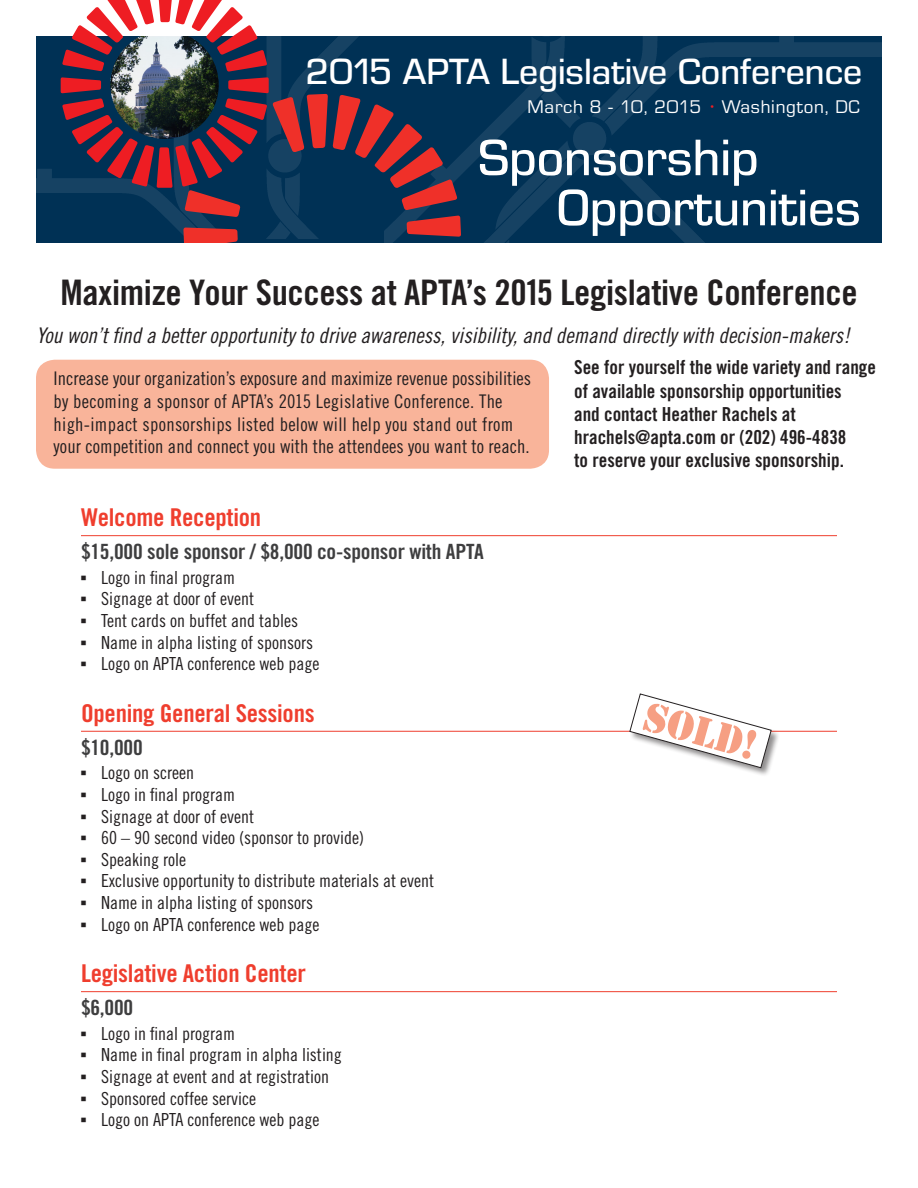
<style>
.page{position:relative;width:918px;height:1188px;background:#fff}
.page>*{position:absolute;margin:0;border:0;box-sizing:border-box;transform-origin:0 0}
.t1{font:53.25px/50.1px "Eurostile Mdm";color:#fff}
.t2{font:42.6px "Stencil";color:#f69f83}
.t3{font:37.95px "Eurostile Mdm";color:#fff}
.Heading_3{font:35.1px "Trade Gothic Bold Cond Twenty";letter-spacing:-.01em;color:#231f20;scale:1.04 1}
.Heading_3-2{font:24.6px "Trade Gothic Bold Cond Twenty";letter-spacing:-.01em;color:#ef3e2e;scale:1.04 1}
.t4{font:italic 21.6px "Trade Gothic Cond Eighteen";color:#231f20}
.Heading_3-3{font:21px "Trade Gothic Bold Cond Twenty";letter-spacing:-.01em;color:#3e3e3f;scale:1.04 1}
.t5{font:19.35px/23.1px "Trade Gothic Bold Cond Twenty";color:#231f20}
.t6{font:19.05px "Eurostile Rmn";letter-spacing:.04em;color:#fff}
.t7{font:18.75px/22.5px "Trade Gothic Cond Eighteen";letter-spacing:.005em;color:#231f20}
.t8{font:18px/21.6px "Trade Gothic Cond Eighteen";color:#231f20}
.s1{color:#ee1d23}
.s2{font-family:"Universal Newswith Comm Pi"}
</style>
<div class="page">
<img style="left:461px;top:36px;width:421px;height:207px">
<img style="left:36px;top:36px;width:25px;height:203px">
<svg style="left:61px;top:0;width:400px;height:243px;background:#5a4d62"></svg>
<hr style="left:81px;top:535px;width:756px;height:1px;background:#ef3e2e">
<hr style="left:81px;top:731px;width:756px;height:1px;background:#ef3e2e">
<hr style="left:81px;top:991px;width:756px;height:1px;background:#ef3e2e">
<div style="left:36px;top:360px;width:513px;height:109px;background:#f9b49a;border-radius:19px"></div>
<div style="left:630px;top:694px;width:150px;height:83px;background:#231f20;opacity:.5"></div>
<svg style="left:629px;top:694px;width:143px;height:74px"></svg>
<p class="t3" style="left:306px;top:46px;width:558px">2015 APTA Legislative Conference</p>
<p class="t6" style="left:528px;top:94px;width:334px">March 8 - 10, 2015 <span class="s1">•</span> Washington, DC</p>
<p class="t1" style="left:557px;top:137px;width:305px;text-indent:-79px">Sponsorship<br>Opportunities</p>
<p class="Heading_3" style="left:60px;top:271px;width:768px">Maximize Your Success at APTA’s 2015 Legislative Conference</p>
<p class="t4" style="left:36px;top:322px;width:821px">Youwon’tfindabetteropportunitytodriveawareness,visibility,anddemanddirectlywithdecision-makers!</p>
<p class="t7" style="left:54px;top:367px;width:479px">Increase your organization’s exposure and maximize revenue possibilities by becoming a sponsor of APTA’s 2015 Legislative Conference. The high-impact sponsorships listed below will help you stand out from your competition and connect you with the attendees you want to reach.</p>
<p class="t5" style="left:574px;top:356px;width:303px">See for yourself the wide variety and range of available sponsorship opportunities<br>and contact Heather Rachels at hrachels@apta.com or (202) 496-4838<br>to reserve your exclusive sponsorship.</p>
<p class="Heading_3-2" style="left:81px;top:503px;width:175px">Welcome Reception</p>
<p class="Heading_3-3" style="left:81px;top:539px;width:389px">$15,000 sole sponsor / $8,000 co-sponsor with APTA</p>
<p class="t8" style="left:81px;top:566px;width:156px"><span class="s2">b</span> Logo in final program</p>
<p class="t8" style="left:81px;top:588px;width:219px"><span class="s2">b</span> Signage at door of event<br><span class="s2">b</span> Tent cards on buffet and tables</p>
<p class="t8" style="left:81px;top:631px;width:240px"><span class="s2">b</span> Name in alpha listing of sponsors <span class="s2">b</span> Logo on APTA conference web page</p>
<p class="Heading_3-2" style="left:81px;top:698px;width:226px">Opening General Sessions</p>
<p class="Heading_3-3" style="left:81px;top:735px;width:61px">$10,000</p>
<p class="t8" style="left:81px;top:762px;width:115px"><span class="s2">b</span> Logo on screen</p>
<p class="t8" style="left:81px;top:784px;width:156px"><span class="s2">b</span> Logo in final program</p>
<p class="t8" style="left:81px;top:805px;width:175px"><span class="s2">b</span> Signage at door of event</p>
<p class="t8" style="left:81px;top:827px;width:285px"><span class="s2">b</span> 60 – 90 second video (sponsor to provide)</p>
<p class="t8" style="left:81px;top:848px;width:107px"><span class="s2">b</span> Speaking role</p>
<p class="t8" style="left:81px;top:870px;width:355px"><span class="s2">b</span> Exclusive opportunity to distribute materials at event</p>
<p class="t8" style="left:81px;top:892px;width:234px"><span class="s2">b</span> Name in alpha listing of sponsors</p>
<p class="t8" style="left:81px;top:913px;width:240px"><span class="s2">b</span> Logo on APTA conference web page</p>
<p class="Heading_3-2" style="left:81px;top:959px;width:218px">Legislative Action Center</p>
<p class="Heading_3-3" style="left:81px;top:995px;width:52px">$6,000</p>
<p class="t8" style="left:81px;top:1022px;width:156px"><span class="s2">b</span> Logo in final program</p>
<p class="t8" style="left:81px;top:1044px;width:262px"><span class="s2">b</span> Name in final program in alpha listing <span class="s2">b</span> Signage at event and at registration<br><span class="s2">b</span> Sponsored coffee service</p>
<p class="t8" style="left:81px;top:1109px;width:240px"><span class="s2">b</span> Logo on APTA conference web page</p>
<p class="t2" style="left:652px;top:691px;width:117px;rotate:16deg">SOLD!</p>
</div>
